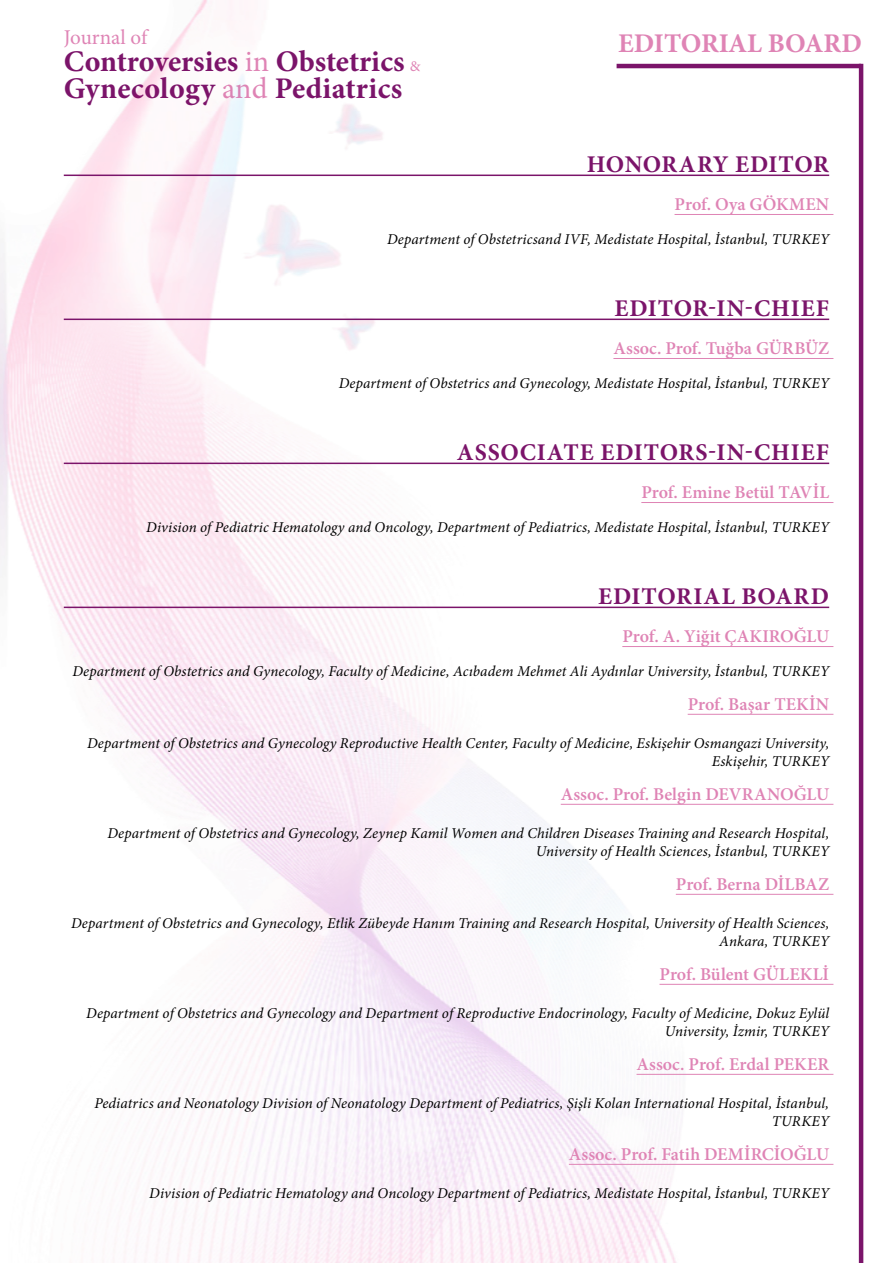
<style>
.page{position:relative;width:893px;height:1263px;background:#fff}
.page>*{position:absolute;margin:0;border:0;box-sizing:border-box;transform-origin:0 0}
.t1{font:700 30px/27px "Minion Pro";color:#7b146a}
.t2{font:700 27px "Minion Pro";color:#df84b5}
.t3{font:700 24px "Minion Pro";letter-spacing:.035em;color:#7b146a}
.t4{font:700 24px "Minion Pro";letter-spacing:.015em;color:#7b146a}
.t5{font:21px "Minion Pro";letter-spacing:-.005em;color:#df84b5}
.t6{font:600 18px "Minion Pro";color:#df84b5}
.t7{font:italic 15px/18px "Minion Pro";letter-spacing:.005em;color:#000;text-align:right}
.s1{font-weight:400;color:#df84b5}
.s2{font-weight:400;font-size:15px;color:#df84b5}
</style>
<div class="page">
<img style="left:0;top:0;width:864px;height:1263px">
<hr style="left:617px;top:64px;width:244px;height:4px;background:#7b146a">
<hr style="left:859px;top:64px;width:4px;height:1199px;background:#7b146a">
<hr style="left:64px;top:175px;width:765px;height:1px;background:#7b146a">
<hr style="left:674px;top:214px;width:159px;height:1px;background:#df84b5">
<hr style="left:64px;top:319px;width:765px;height:1px;background:#7b146a">
<hr style="left:613px;top:358px;width:220px;height:1px;background:#df84b5">
<hr style="left:64px;top:463px;width:765px;height:1px;background:#7b146a">
<hr style="left:641px;top:502px;width:192px;height:1px;background:#df84b5">
<hr style="left:64px;top:607px;width:765px;height:1px;background:#7b146a">
<hr style="left:622px;top:646px;width:211px;height:1px;background:#df84b5">
<hr style="left:688px;top:714px;width:145px;height:1px;background:#df84b5">
<hr style="left:561px;top:804px;width:272px;height:1px;background:#df84b5">
<hr style="left:676px;top:894px;width:157px;height:1px;background:#df84b5">
<hr style="left:659px;top:984px;width:174px;height:1px;background:#df84b5">
<hr style="left:636px;top:1074px;width:197px;height:1px;background:#df84b5">
<hr style="left:569px;top:1164px;width:264px;height:1px;background:#df84b5">
<h3 class="t5" style="left:64px;top:24px;width:85px">Journal of</h3>
<h2 class="t2" style="left:618px;top:25px;width:245px">EDITORIAL BOARD</h2>
<h1 class="t1" style="left:64px;top:48px;width:358px">Controversies <span class="s1">in</span> Obstetrics <span class="s2">&amp;<br></span>Gynecology <span class="s1">and</span> Pediatrics</h1>
<h3 class="t4" style="left:587px;top:147px;width:244px">HONORARY EDITOR</h3>
<p class="t6" style="left:674px;top:192px;width:156px">Prof. Oya GÖKMEN</p>
<p class="t7" style="left:387px;top:230px;width:444px">Department of Obstetricsand IVF, Medistate Hospital, İstanbul, TURKEY</p>
<h3 class="t3" style="left:614px;top:291px;width:216px">EDITOR-IN-CHIEF</h3>
<p class="t6" style="left:613px;top:336px;width:217px">Assoc. Prof. Tuğba GÜRBÜZ</p>
<p class="t7" style="left:339px;top:374px;width:492px">Department of Obstetrics and Gynecology, Medistate Hospital, İstanbul, TURKEY</p>
<h3 class="t3" style="left:457px;top:435px;width:374px">ASSOCIATE EDITORS-IN-CHIEF</h3>
<p class="t6" style="left:641px;top:480px;width:189px">Prof. Emine Betül TAVİL</p>
<p class="t7" style="left:146px;top:518px;width:684px">Division of Pediatric Hematology and Oncology, Department of Pediatrics, Medistate Hospital, İstanbul, TURKEY</p>
<h3 class="t3" style="left:598px;top:579px;width:232px">EDITORIAL BOARD</h3>
<p class="t6" style="left:622px;top:624px;width:208px">Prof. A. Yiğit ÇAKIROĞLU</p>
<p class="t7" style="left:73px;top:662px;width:758px">Department of Obstetrics and Gynecology, Faculty of Medicine, Acıbadem Mehmet Ali Aydınlar University, İstanbul, TURKEY</p>
<p class="t6" style="left:688px;top:692px;width:143px">Prof. Başar TEKİN</p>
<p class="t7" style="left:87px;top:734px;width:743px">Department of Obstetrics and Gynecology Reproductive Health Center, Faculty of Medicine, Eskişehir Osmangazi University,<br>Eskişehir, TURKEY</p>
<p class="t6" style="left:561px;top:782px;width:270px">Assoc. Prof. Belgin DEVRANOĞLU</p>
<p class="t7" style="left:107px;top:824px;width:723px">Department of Obstetrics and Gynecology, Zeynep Kamil Women and Children Diseases Training and Research Hospital,<br>University of Health Sciences, İstanbul, TURKEY</p>
<p class="t6" style="left:676px;top:872px;width:155px">Prof. Berna DİLBAZ</p>
<p class="t7" style="left:71px;top:914px;width:759px">Department of Obstetrics and Gynecology, Etlik Zübeyde Hanım Training and Research Hospital, University of Health Sciences,<br>Ankara, TURKEY</p>
<p class="t6" style="left:659px;top:962px;width:171px">Prof. Bülent GÜLEKLİ</p>
<p class="t7" style="left:86px;top:1004px;width:744px">Department of Obstetrics and Gynecology and Department of Reproductive Endocrinology, Faculty of Medicine, Dokuz Eylül<br>University, İzmir, TURKEY</p>
<p class="t6" style="left:636px;top:1052px;width:194px">Assoc. Prof. Erdal PEKER</p>
<p class="t7" style="left:94px;top:1094px;width:736px">Pediatrics and Neonatology Division of Neonatology Department of Pediatrics, Şişli Kolan International Hospital, İstanbul,<br>TURKEY</p>
<p class="t6" style="left:569px;top:1142px;width:262px">Assoc. Prof. Fatih DEMİRCİOĞLU</p>
<p class="t7" style="left:149px;top:1184px;width:681px">Division of Pediatric Hematology and Oncology Department of Pediatrics, Medistate Hospital, İstanbul, TURKEY</p>
</div>
